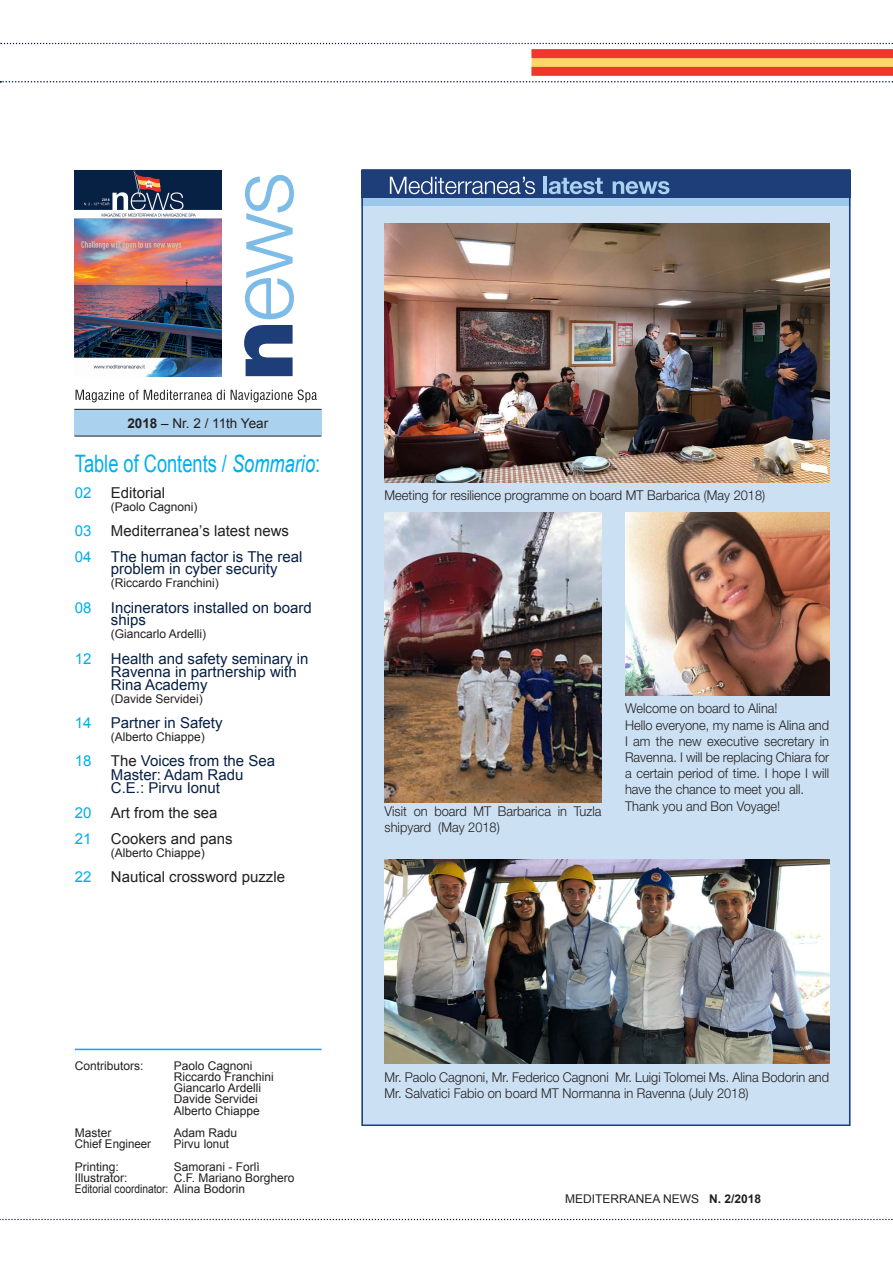
<style>
.page{position:relative;width:893px;height:1263px;background:#fff}
.page>*{position:absolute;margin:0;border:0;box-sizing:border-box;transform-origin:0 0}
.t1{font:24px "Arial";color:#00aeef;scale:.76 1}
.t2{font:15px/13.2px "Arial";color:#072045}
.t3{font:15px "Arial";color:#231f20}
.t4{font:15px "Arial";color:#00aeef}
.t5{font:300 13.5px/16.2px "Helvetica Neue LT Std";color:#231f20;scale:.95 1}
.t6{font:13.5px "Arial";color:#231f20}
.t7{font:12px/11.2px "Arial";color:#231f20}
.t8{font:12px "Arial";color:#231f20;scale:.96 1}
.s1{font-weight:700}
.s2{font-style:italic}
.s3{color:#231f20}
</style>
<div class="page">
<div style="left:361px;top:206px;width:489px;height:920px;background:#cbe0f3"></div>
<div style="left:361px;top:170px;width:489px;height:36px;background:#9dc8eb"></div>
<div style="left:361px;top:170px;width:489px;height:28px;background:#1e3e79"></div>
<svg style="left:390px;top:177px;width:145px;height:17px"></svg>
<hr style="left:544px;top:177px;width:3px;height:17px;background:#aad1ee">
<svg style="left:549px;top:178px;width:54px;height:16px"></svg>
<svg style="left:613px;top:181px;width:56px;height:13px"></svg>
<svg style="left:244px;top:325px;width:49px;height:51px"></svg>
<svg style="left:245px;top:175px;width:49px;height:144px"></svg>
<svg style="left:76px;top:390px;width:149px;height:12px"></svg>
<svg style="left:231px;top:389px;width:86px;height:13px"></svg>
<div style="left:74px;top:409px;width:248px;height:27px;background:#aad1ee"></div>
<hr style="left:74px;top:436px;width:247px;height:1px;background:#231f20">
<hr style="left:74px;top:409px;width:247px;height:1px;background:#231f20">
<hr style="left:75px;top:1049px;width:247px;height:1px;background:#00aeef">
<img style="left:385px;top:223px;width:444px;height:259px">
<img style="left:385px;top:512px;width:216px;height:290px">
<img style="left:625px;top:512px;width:204px;height:183px">
<img style="left:385px;top:860px;width:444px;height:204px">
<img style="left:74px;top:170px;width:148px;height:206px">
<div style="left:531px;top:58px;width:362px;height:9px;background:#fed667"></div>
<div style="left:531px;top:49px;width:362px;height:9px;background:#ef372b"></div>
<div style="left:531px;top:67px;width:362px;height:9px;background:#ef372b"></div>
<svg style="left:0;top:43px;width:893px;height:1px"></svg>
<svg style="left:0;top:1219px;width:893px;height:1px"></svg>
<svg style="left:0;top:81px;width:893px;height:2px"></svg>
<p class="t6" style="left:127px;top:414px;width:142px"><span class="s1">2018</span> – Nr. 2 / 11th Year</p>
<h1 class="t1" style="left:75px;top:448px;width:324px">Table of Contents / <span class="s2">Sommario</span>:</h1>
<p class="t4" style="left:75px;top:483px;width:18px">02</p>
<p class="t3" style="left:111px;top:483px;width:56px">Editorial</p>
<p class="t7" style="left:111px;top:501px;width:88px">(Paolo Cagnoni)</p>
<p class="t4" style="left:75px;top:521px;width:18px">03</p>
<p class="t3" style="left:111px;top:521px;width:180px">Mediterranea’s latest news</p>
<p class="t4" style="left:75px;top:547px;width:18px">04</p>
<p class="t2" style="left:111px;top:550px;width:193px;line-height:12.8px">The human factor is The real problem in cyber security</p>
<p class="t7" style="left:111px;top:577px;width:110px">(Riccardo Franchini)</p>
<p class="t4" style="left:75px;top:598px;width:18px">08</p>
<p class="t2" style="left:111px;top:601px;width:202px;line-height:12.8px">Incinerators installed on board ships</p>
<p class="t7" style="left:111px;top:628px;width:97px">(Giancarlo Ardelli)</p>
<p class="t4" style="left:75px;top:649px;width:18px">12</p>
<p class="t2" style="left:111px;top:652px;width:199px">Health and safety seminary in<br>Ravenna in partnership with<br>Rina Academy</p>
<p class="t7" style="left:111px;top:693px;width:94px">(Davide Servidei)</p>
<p class="t4" style="left:75px;top:713px;width:18px">14</p>
<p class="t2" style="left:111px;top:716px;width:113px">Partner in Safety</p>
<p class="t7" style="left:111px;top:731px;width:96px">(Alberto Chiappe)</p>
<p class="t4" style="left:75px;top:751px;width:18px">18</p>
<p class="t2" style="left:111px;top:755px;width:166px"><span class="s3">The</span> Voices from the Sea<br>Master: Adam Radu<br>C.E.: Pirvu Ionut</p>
<p class="t4" style="left:75px;top:803px;width:18px">20</p>
<p class="t3" style="left:111px;top:803px;width:108px">Art from the sea</p>
<p class="t4" style="left:75px;top:829px;width:18px">21</p>
<p class="t3" style="left:111px;top:829px;width:123px">Cookers and pans</p>
<p class="t7" style="left:111px;top:847px;width:96px">(Alberto Chiappe)</p>
<p class="t4" style="left:75px;top:867px;width:18px">22</p>
<p class="t3" style="left:111px;top:867px;width:176px">Nautical crossword puzzle</p>
<p class="t5" style="left:385px;top:487px;width:402px">Meeting for resilience programme on board MT Barbarica (May 2018)</p>
<p class="t5" style="left:385px;top:803px;width:230px">Visit on board MT Barbarica in Tuzla shipyard (May 2018)</p>
<p class="t5" style="left:625px;top:700px;width:216px">Welcome on board to Alina!<br>Hello everyone, my name is Alina and<br>I am the new executive secretary in<br>Ravenna. I will be replacing Chiara for a certain period of time. I hope I will have the chance to meet you all.<br>Thank you and Bon Voyage!</p>
<p class="t7" style="left:75px;top:1060px;width:70px">Contributors:</p>
<p class="t7" style="left:174px;top:1060px;width:102px">Paolo Cagnoni<br>Riccardo Franchini<br>Giancarlo Ardelli<br>Davide Servidei<br>Alberto Chiappe</p>
<p class="t7" style="left:75px;top:1127px;width:38px">Master</p>
<p class="t7" style="left:174px;top:1127px;width:65px">Adam Radu</p>
<p class="t8" style="left:75px;top:1136px;width:81px">Chief Engineer</p>
<p class="t8" style="left:174px;top:1136px;width:59px">Pirvu Ionut</p>
<p class="t7" style="left:75px;top:1161px;width:46px">Printing:</p>
<p class="t7" style="left:174px;top:1161px;width:88px">Samorani - Forlì</p>
<p class="t7" style="left:75px;top:1172px;width:54px">Illustrator:</p>
<p class="t7" style="left:75px;top:1172px;width:221px;text-indent:99px">C.F. Mariano Borghero<br>Editorial coordinator: Alina Bodorin</p>
<p class="t5" style="left:385px;top:1069px;width:469px">Mr. Paolo Cagnoni, Mr. Federico Cagnoni Mr. Luigi Tolomei Ms. Alina Bodorin and<br>Mr. Salvatici Fabio on board MT Normanna in Ravenna (July 2018)</p>
<p class="t7" style="left:565px;top:1193px;width:198px">MEDITERRANEA NEWS <span class="s1">N. 2/2018</span></p>
</div>
